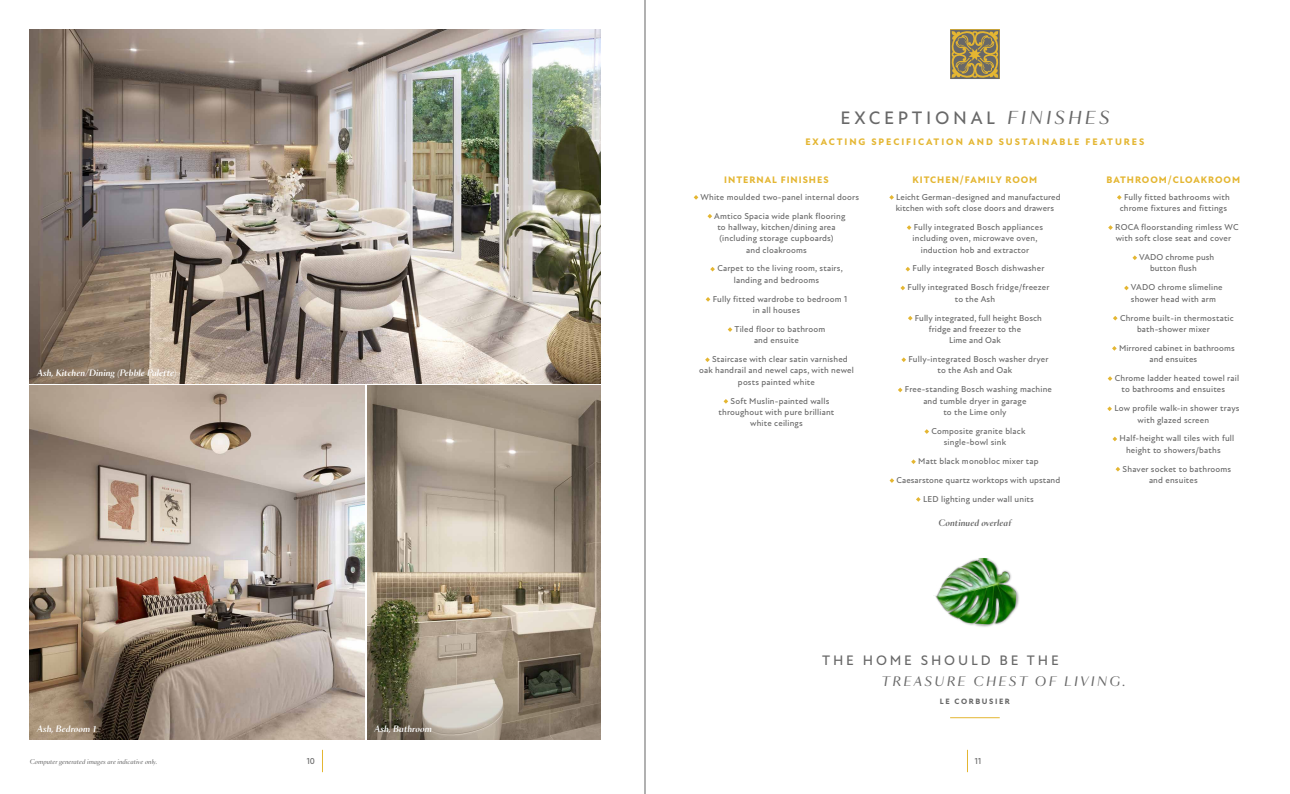
<style>
.page{position:relative;width:1290px;height:794px;background:#fff}
.page>*{position:absolute;margin:0;border:0;box-sizing:border-box;transform-origin:0 0}
.t1{font:500 18.38px "New Atten";letter-spacing:.2em;color:#686868}
.t2{font:500 14px "New Atten";letter-spacing:.2em;color:#686868}
.t3{font:italic 12.25px "Sang Bleu OG Sans";letter-spacing:.2em;color:#686868}
.t4{font:800 9.62px "New Atten";letter-spacing:.1em;color:#e4b632}
.t5{font:800 9.62px "New Atten";letter-spacing:.2em;color:#e4b632}
.t6{font:500 8.75px/11.4px "New Atten";letter-spacing:.02em;color:#686868}
.t7{font:italic 500 8.31px "Sang Bleu OG Sans";letter-spacing:.02em;color:#fff}
.t8{font:italic 500 8.31px "Sang Bleu OG Sans";letter-spacing:.02em;color:#686868}
.t9{font:800 7.88px "New Atten";letter-spacing:.2em;color:#686868}
.t10{font:italic 6.12px "Sang Bleu OG Sans";letter-spacing:.02em;color:#686868}
.s1{font-family:"Sang Bleu OG Sans";font-weight:400;font-style:italic;font-size:16.62px}
</style>
<div class="page">
<img style="left:30px;top:386px;width:335px;height:353px">
<img style="left:30px;top:30px;width:570px;height:353px">
<svg style="left:367px;top:386px;width:233px;height:353px;background:#9e9280"></svg>
<svg style="left:950px;top:30px;width:49px;height:49px;background:#9b8851"></svg>
<hr style="left:950px;top:717px;width:50px;height:1px;background:#e4b632">
<div style="left:933px;top:557px;width:87px;height:71px;background:#000;opacity:.4"></div>
<img style="left:933px;top:557px;width:85px;height:69px">
<svg style="left:889px;top:195px;width:5px;height:5px"></svg>
<svg style="left:907px;top:225px;width:4px;height:5px"></svg>
<svg style="left:905px;top:267px;width:5px;height:4px"></svg>
<svg style="left:900px;top:286px;width:5px;height:4px"></svg>
<svg style="left:908px;top:316px;width:4px;height:4px"></svg>
<svg style="left:901px;top:357px;width:5px;height:5px"></svg>
<svg style="left:898px;top:387px;width:4px;height:5px"></svg>
<svg style="left:924px;top:429px;width:5px;height:5px"></svg>
<svg style="left:911px;top:459px;width:5px;height:5px"></svg>
<svg style="left:889px;top:478px;width:5px;height:5px"></svg>
<svg style="left:916px;top:497px;width:4px;height:5px"></svg>
<svg style="left:694px;top:195px;width:4px;height:5px"></svg>
<svg style="left:707px;top:214px;width:5px;height:4px"></svg>
<svg style="left:710px;top:267px;width:5px;height:4px"></svg>
<svg style="left:706px;top:297px;width:4px;height:5px"></svg>
<svg style="left:728px;top:327px;width:4px;height:5px"></svg>
<svg style="left:705px;top:357px;width:5px;height:5px"></svg>
<svg style="left:723px;top:399px;width:5px;height:5px"></svg>
<svg style="left:1117px;top:195px;width:4px;height:5px"></svg>
<svg style="left:1108px;top:225px;width:5px;height:5px"></svg>
<svg style="left:1132px;top:255px;width:5px;height:5px"></svg>
<svg style="left:1124px;top:286px;width:5px;height:4px"></svg>
<svg style="left:1113px;top:316px;width:4px;height:4px"></svg>
<svg style="left:1112px;top:346px;width:5px;height:5px"></svg>
<svg style="left:1107px;top:376px;width:5px;height:5px"></svg>
<svg style="left:1107px;top:406px;width:5px;height:5px"></svg>
<svg style="left:1112px;top:436px;width:5px;height:5px"></svg>
<svg style="left:1115px;top:467px;width:5px;height:4px"></svg>
<svg style="left:322px;top:750px;width:1px;height:22px"></svg>
<svg style="left:967px;top:750px;width:1px;height:22px"></svg>
<hr style="left:645px;top:0;width:1px;height:794px;background:#646363">
<p class="t7" style="left:37px;top:368px;width:140px">Ash, Kitchen/Dining (Pebble Palette)</p>
<p class="t7" style="left:37px;top:723px;width:60px">Ash, Bedroom 1</p>
<p class="t7" style="left:375px;top:723px;width:59px">Ash, Bathroom</p>
<h1 class="t1" style="left:841px;top:107px;width:270px">EXCEPTIONAL <span class="s1">FINISHES</span></h1>
<p class="t5" style="left:805px;top:137px;width:341px">EXACTING SPECIFICATION AND SUSTAINABLE FEATURES</p>
<p class="t4" style="left:724px;top:174px;width:106px">INTERNAL FINISHES</p>
<p class="t6" style="left:700px;top:187px;width:160px;line-height:18.8px;text-align:center">White moulded two-panel internal doors<br>Amtico Spacia wide plank flooring</p>
<p class="t6" style="left:717px;top:221px;width:120px;text-align:center">to hallway, kitchen/dining area (including storage cupboards) and cloakrooms</p>
<p class="t6" style="left:734px;top:263px;width:111px;text-indent:-17px">Carpet to the living room, stairs, landing and bedrooms</p>
<p class="t6" style="left:753px;top:293px;width:96px;text-indent:-40px">Fully fitted wardrobe to bedroom 1 in all houses</p>
<p class="t6" style="left:754px;top:323px;width:73px;text-indent:-19px">Tiled floor to bathroom and ensuite</p>
<p class="t6" style="left:712px;top:353px;width:137px">Staircase with clear satin varnished</p>
<p class="t6" style="left:699px;top:365px;width:156px">oak handrail and newel caps, with newel</p>
<p class="t6" style="left:738px;top:376px;width:78px">posts painted white</p>
<p class="t6" style="left:731px;top:395px;width:100px">Soft Muslin-painted walls</p>
<p class="t6" style="left:718px;top:406px;width:117px">throughout with pure brilliant</p>
<p class="t6" style="left:750px;top:418px;width:54px">white ceilings</p>
<p class="t4" style="left:912px;top:174px;width:126px">KITCHEN/FAMILY ROOM</p>
<p class="t6" style="left:896px;top:191px;width:166px">Leicht German-designed and manufactured kitchen with soft close doors and drawers</p>
<p class="t6" style="left:914px;top:221px;width:131px">Fully integrated Bosch appliances</p>
<p class="t6" style="left:912px;top:233px;width:126px">including oven, microwave oven,</p>
<p class="t6" style="left:921px;top:244px;width:110px">induction hob and extractor</p>
<p class="t6" style="left:907px;top:259px;width:144px;line-height:18.8px;text-align:center">Fully integrated Bosch dishwasher<br>Fully integrated Bosch fridge/freezer</p>
<p class="t6" style="left:915px;top:289px;width:129px;line-height:18.8px;text-indent:40px">to the Ash<br>Fully integrated, full height Bosch</p>
<p class="t6" style="left:929px;top:323px;width:94px;text-align:center">fridge and freezer to the<br>Lime and Oak</p>
<p class="t6" style="left:937px;top:353px;width:113px;text-indent:-29px">Fully-integrated Bosch washer dryer to the Ash and Oak</p>
<p class="t6" style="left:905px;top:384px;width:149px">Free-standing Bosch washing machine</p>
<p class="t6" style="left:923px;top:395px;width:105px">and tumble dryer in garage</p>
<p class="t6" style="left:943px;top:406px;width:65px">to the Lime only</p>
<p class="t6" style="left:944px;top:425px;width:83px;text-indent:-12px">Composite granite black single-bowl sink</p>
<p class="t6" style="left:896px;top:452px;width:165px;line-height:18.8px;text-align:center">Matt black monobloc mixer tap<br>Caesarstone quartz worktops with upstand<br>LED lighting under wall units</p>
<p class="t4" style="left:1106px;top:174px;width:135px">BATHROOM/CLOAKROOM</p>
<p class="t6" style="left:1119px;top:191px;width:112px;text-align:center">Fully fitted bathrooms with chrome fixtures and fittings</p>
<p class="t6" style="left:1115px;top:221px;width:125px">ROCA floorstanding rimless WC with soft close seat and cover</p>
<p class="t6" style="left:1150px;top:252px;width:66px;text-indent:-11px">VADO chrome push button flush</p>
<p class="t6" style="left:1131px;top:282px;width:93px">VADO chrome slimeline shower head with arm</p>
<p class="t6" style="left:1137px;top:312px;width:98px;text-indent:-17px">Chrome built-in thermostatic bath-shower mixer</p>
<p class="t6" style="left:1149px;top:342px;width:87px;text-indent:-30px">Mirrored cabinet in bathrooms and ensuites</p>
<p class="t6" style="left:1121px;top:372px;width:119px;text-indent:-7px">Chrome ladder heated towel rail to bathrooms and ensuites</p>
<p class="t6" style="left:1137px;top:402px;width:103px;text-indent:-23px">Low profile walk-in shower trays with glazed screen</p>
<p class="t6" style="left:1126px;top:433px;width:110px;text-indent:-6px">Half-height wall tiles with full height to showers/baths</p>
<p class="t6" style="left:1149px;top:463px;width:84px;text-indent:-26px">Shaver socket to bathrooms and ensuites</p>
<p class="t8" style="left:938px;top:518px;width:74px">Continued overleaf</p>
<h2 class="t2" style="left:822px;top:652px;width:238px">THE HOME SHOULD BE THE</h2>
<h3 class="t3" style="left:881px;top:674px;width:245px">TREASURE CHEST OF LIVING.</h3>
<p class="t9" style="left:940px;top:696px;width:72px">LE CORBUSIER</p>
<p class="t10" style="left:30px;top:758px;width:129px">Computer generated images are indicative only.</p>
<p class="t6" style="left:307px;top:756px;width:10px">10</p>
<p class="t6" style="left:975px;top:756px;width:8px">11</p>
</div>
